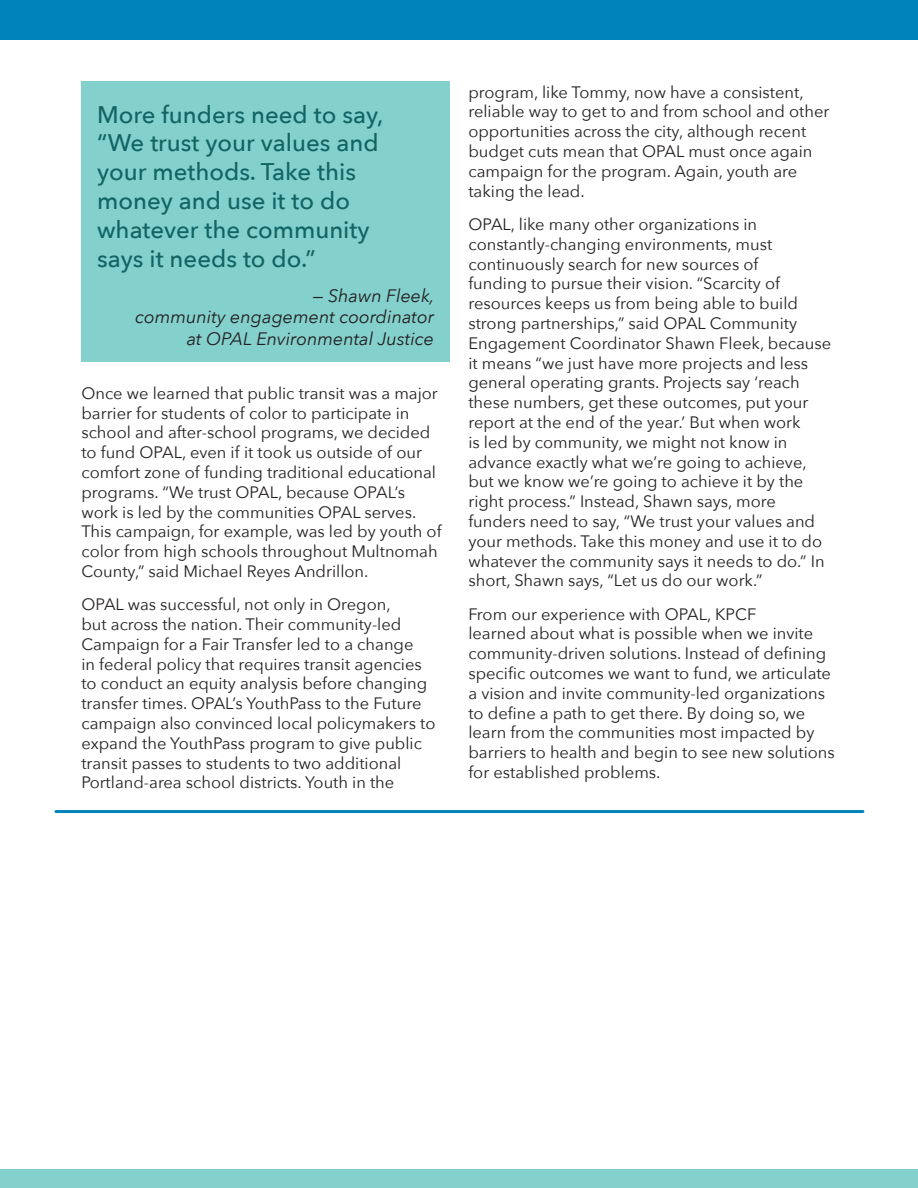
<style>
.page{position:relative;width:918px;height:1188px;background:#fff}
.page>*{position:absolute;margin:0;border:0;box-sizing:border-box;transform-origin:0 0}
.Story_body_text{font:500 24px/28.8px "Avenir Next";color:#116565}
.Story_body_text-2{font:italic 18px/21.6px "Avenir Next";color:#231f20;text-align:right}
.Story_body_text-3{font:16.5px/19.8px "Avenir Next";color:#231f20}
</style>
<div class="page">
<hr style="left:56px;top:810px;width:807px;height:3px;background:#0082bb">
<div style="left:81px;top:81px;width:369px;height:281px;background:#84d0cd"></div>
<div style="left:0;top:0;width:918px;height:40px;background:#0082bb"></div>
<div style="left:0;top:1169px;width:918px;height:19px;background:#84d0cd"></div>
<p class="Story_body_text" style="left:97px;top:99px;width:288px">More funders need to say, “We trust your values and your methods. Take this money and use it to do whatever the community says it needs to do.”</p>
<p class="Story_body_text-2" style="left:135px;top:284px;width:301px">— Shawn Fleek,<br>community engagement coordinator at OPAL Environmental Justice</p>
<p class="Story_body_text-3" style="left:81px;top:382px;width:362px">Once we learned that public transit was a major barrier for students of color to participate in school and after-school programs, we decided to fund OPAL, even if it took us outside of our comfort zone of funding traditional educational programs. “We trust OPAL, because OPAL’s work is led by the communities OPAL serves.<br>This campaign, for example, was led by youth of color from high schools throughout Multnomah County,” said Michael Reyes Andrillon.</p>
<p class="Story_body_text-3" style="left:81px;top:594px;width:356px">OPAL was successful, not only in Oregon,<br>but across the nation. Their community-led Campaign for a Fair Transfer led to a change<br>in federal policy that requires transit agencies to conduct an equity analysis before changing transfer times. OPAL’s YouthPass to the Future campaign also convinced local policymakers to expand the YouthPass program to give public transit passes to students to two additional Portland-area school districts. Youth in the</p>
<p class="Story_body_text-3" style="left:468px;top:81px;width:363px">program, like Tommy, now have a consistent, reliable way to get to and from school and other opportunities across the city, although recent budget cuts mean that OPAL must once again campaign for the program. Again, youth are taking the lead.</p>
<p class="Story_body_text-3" style="left:468px;top:214px;width:364px">OPAL, like many other organizations in constantly-changing environments, must continuously search for new sources of<br>funding to pursue their vision. “Scarcity of resources keeps us from being able to build strong partnerships,” said OPAL Community Engagement Coordinator Shawn Fleek, because it means “we just have more projects and less general operating grants. Projects say ‘reach these numbers, get these outcomes, put your report at the end of the year.’ But when work<br>is led by community, we might not know in advance exactly what we’re going to achieve, but we know we’re going to achieve it by the right process.” Instead, Shawn says, more funders need to say, “We trust your values and your methods. Take this money and use it to do whatever the community says it needs to do.” In short, Shawn says, “Let us do our work.”</p>
<p class="Story_body_text-3" style="left:468px;top:603px;width:368px">From our experience with OPAL, KPCF<br>learned about what is possible when we invite community-driven solutions. Instead of defining specific outcomes we want to fund, we articulate a vision and invite community-led organizations to define a path to get there. By doing so, we learn from the communities most impacted by barriers to health and begin to see new solutions for established problems.</p>
</div>
